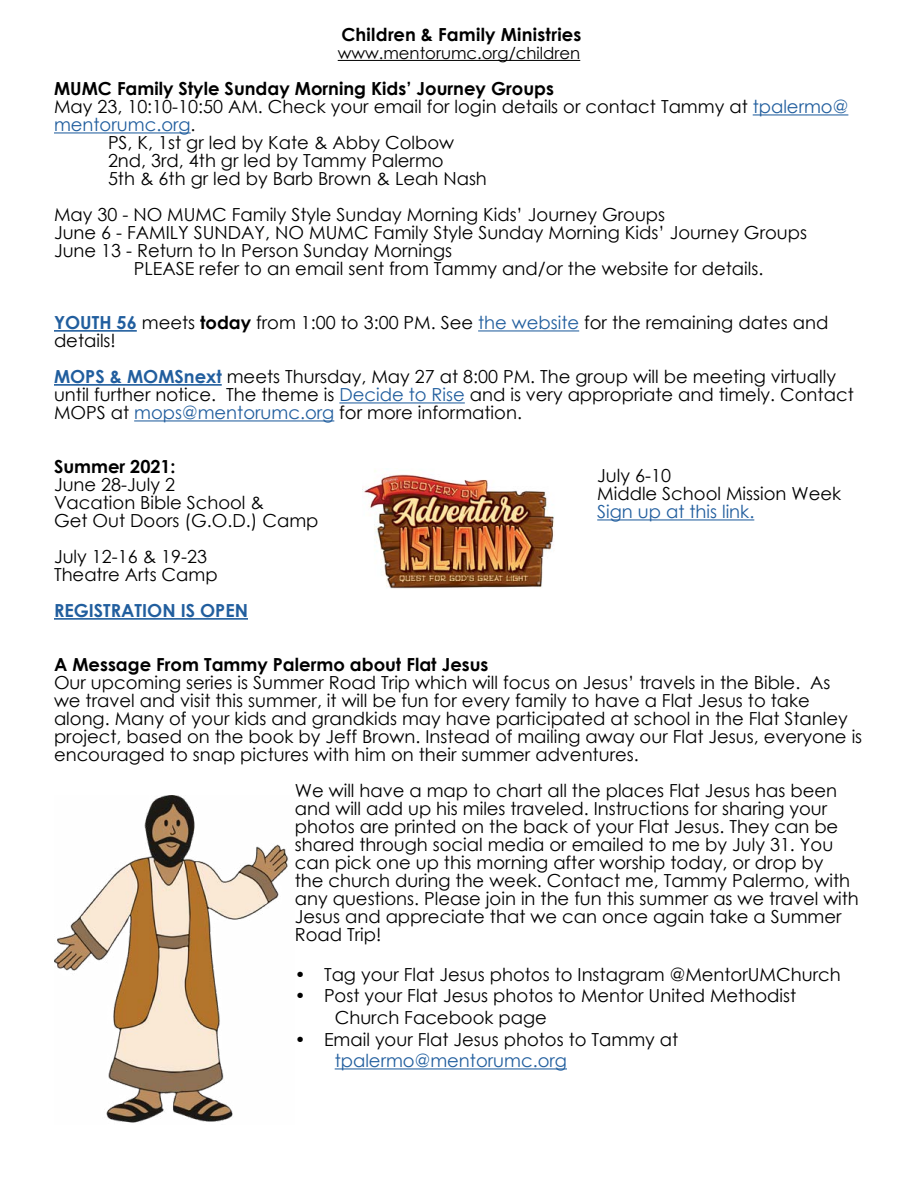
<style>
.page{position:relative;width:918px;height:1188px;background:#fff}
.page>*{position:absolute;margin:0;border:0;box-sizing:border-box;transform-origin:0 0}
.t1{font:18px/18px "Century Gothic";color:#000}
.t2{font:700 18px "Century Gothic";color:#000}
.t3{font:18px "Century Gothic";color:#215e9e}
.t4{font:700 18px "Century Gothic";color:#215e9e}
.t5{font:16.5px "Century Gothic";color:#000}
.s1{color:#215e9e}
.s2{color:#000}
.s3{font-weight:700;color:#215e9e}
.s4{font-weight:700}
</style>
<div class="page">
<hr style="left:753px;top:114px;width:95px;height:1px;background:#215e9e">
<hr style="left:54px;top:132px;width:137px;height:1px;background:#215e9e">
<hr style="left:54px;top:330px;width:83px;height:2px;background:#215e9e">
<hr style="left:478px;top:330px;width:101px;height:1px;background:#215e9e">
<hr style="left:54px;top:384px;width:168px;height:2px;background:#215e9e">
<hr style="left:339px;top:402px;width:126px;height:1px;background:#215e9e">
<hr style="left:134px;top:420px;width:200px;height:1px;background:#215e9e">
<hr style="left:54px;top:618px;width:194px;height:2px;background:#215e9e">
<hr style="left:335px;top:1068px;width:232px;height:1px;background:#215e9e">
<hr style="left:338px;top:60px;width:242px;height:1px;background:#000">
<img style="left:362px;top:470px;width:192px;height:119px">
<img style="left:54px;top:796px;width:234px;height:327px">
<hr style="left:597px;top:519px;width:157px;height:1px;background:#215e9e">
<p class="t2" style="left:342px;top:21px;width:241px">Children &amp; Family Ministries</p>
<p class="t5" style="left:338px;top:41px;width:244px">www.mentorumc.org/children</p>
<p class="t2" style="left:54px;top:75px;width:502px">MUMC Family Style Sunday Morning Kids’ Journey Groups</p>
<p class="t1" style="left:54px;top:97px;width:796px">May 23, 10:10-10:50 AM. Check your email for login details or contact Tammy at <span class="s1">tpalermo@</span></p>
<p class="t3" style="left:54px;top:112px;width:143px">mentorumc.org<span class="s2">.</span></p>
<p class="t1" style="left:108px;top:133px;width:348px">PS, K, 1st gr led by Kate &amp; Abby Colbow</p>
<p class="t1" style="left:108px;top:151px;width:337px">2nd, 3rd, 4th gr led by Tammy Palermo</p>
<p class="t1" style="left:108px;top:169px;width:380px">5th &amp; 6th gr led by Barb Brown &amp; Leah Nash</p>
<p class="t1" style="left:54px;top:205px;width:613px">May 30 - NO MUMC Family Style Sunday Morning Kids’ Journey Groups</p>
<p class="t1" style="left:54px;top:223px;width:755px">June 6 - FAMILY SUNDAY, NO MUMC Family Style Sunday Morning Kids’ Journey Groups</p>
<p class="t1" style="left:54px;top:241px;width:400px">June 13 - Return to In Person Sunday Mornings</p>
<p class="t1" style="left:134px;top:259px;width:631px">PLEASE refer to an email sent from Tammy and/or the website for details.</p>
<p class="t1" style="left:54px;top:313px;width:776px"><span class="s3">YOUTH 56</span> meets <span class="s4">today</span> from 1:00 to 3:00 PM. See <span class="s1">the website</span> for the remaining dates and details!</p>
<p class="t1" style="left:54px;top:367px;width:801px"><span class="s3">MOPS &amp; MOMSnext</span> meets Thursday, May 27 at 8:00 PM. The group will be meeting virtually until further notice. The theme is <span class="s1">Decide to Rise</span> and is very appropriate and timely. Contact<br>MOPS at <span class="s1">mops@mentorumc.org</span> for more information.</p>
<p class="t2" style="left:54px;top:453px;width:123px">Summer 2021:</p>
<p class="t1" style="left:54px;top:475px;width:266px">June 28-July 2<br>Vacation Bible School &amp;<br>Get Out Doors (G.O.D.) Camp</p>
<p class="t1" style="left:54px;top:547px;width:165px">July 12-16 &amp; 19-23<br>Theatre Arts Camp</p>
<p class="t4" style="left:54px;top:597px;width:196px">REGISTRATION IS OPEN</p>
<p class="t1" style="left:597px;top:466px;width:246px">July 6-10<br>Middle School Mission Week</p>
<p class="t3" style="left:597px;top:499px;width:159px">Sign up at this link.</p>
<p class="t2" style="left:54px;top:651px;width:436px">A Message From Tammy Palermo about Flat Jesus</p>
<p class="t1" style="left:54px;top:673px;width:810px">Our upcoming series is Summer Road Trip which will focus on Jesus’ travels in the Bible. As<br>we travel and visit this summer, it will be fun for every family to have a Flat Jesus to take along. Many of your kids and grandkids may have participated at school in the Flat Stanley project, based on the book by Jeff Brown. Instead of mailing away our Flat Jesus, everyone is encouraged to snap pictures with him on their summer adventures.</p>
<p class="t1" style="left:295px;top:781px;width:566px">We will have a map to chart all the places Flat Jesus has been and will add up his miles traveled. Instructions for sharing your photos are printed on the back of your Flat Jesus. They can be shared through social media or emailed to me by July 31. You can pick one up this morning after worship today, or drop by<br>the church during the week. Contact me, Tammy Palermo, with any questions. Please join in the fun this summer as we travel with Jesus and appreciate that we can once again take a Summer Road Trip!</p>
<p class="t1" style="left:295px;top:965px;width:547px">• Tag your Flat Jesus photos to Instagram @MentorUMChurch</p>
<p class="t1" style="left:335px;top:985px;width:463px;line-height:21.6px;text-indent:-40px">• Post your Flat Jesus photos to Mentor United Methodist<br>Church Facebook page</p>
<p class="t1" style="left:295px;top:1030px;width:385px">• Email your Flat Jesus photos to Tammy at</p>
<p class="t3" style="left:335px;top:1048px;width:234px">tpalermo@mentorumc.org</p>
</div>
